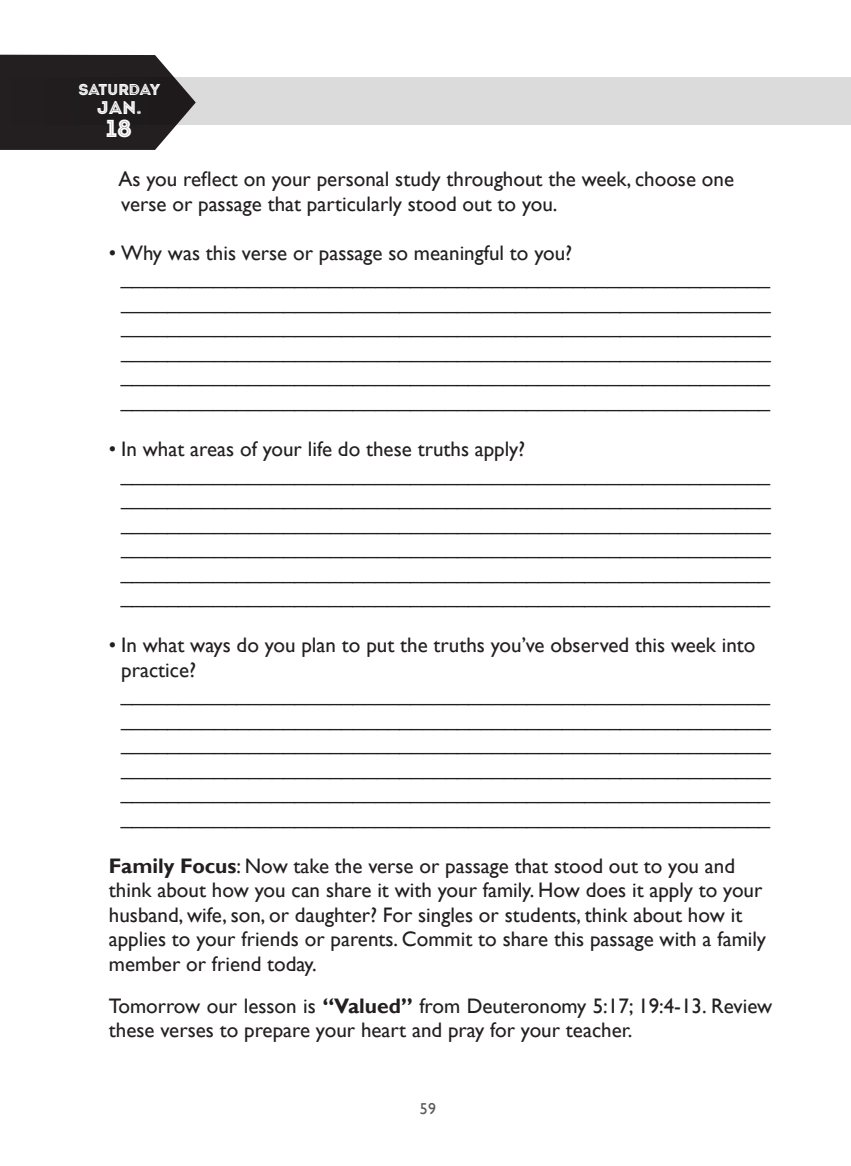
<style>
.page{position:relative;width:851px;height:1166px;background:#fff}
.page>*{position:absolute;margin:0;border:0;box-sizing:border-box;transform-origin:0 0}
.Week_of{font:24.5px "Intro Inline";color:#fff}
.Tabs{font:21px/24.5px "Gill Sans";color:#231f20}
.Text{font:21px/24.5px "Gill Sans";color:#231f20}
.Week_of-2{font:18.38px "Intro Inline";color:#fff}
.Week_of-3{font:15.75px "Intro Inline";letter-spacing:-.025em;color:#fff}
.t1{font:15.75px "Gill Sans";color:#57585a}
.s1{font-weight:700}
</style>
<div class="page">
<svg style="left:0;top:55px;width:177px;height:95px;background:#312e2f"></svg>
<svg style="left:0;top:77px;width:850px;height:48px;background:#b2b0b1"></svg>
<p class="Week_of-3" style="left:79px;top:80px;width:83px">SATURDAY</p>
<p class="Week_of-2" style="left:97px;top:97px;width:46px">JAN.</p>
<p class="Week_of" style="left:107px;top:114px;width:27px">18</p>
<p class="Tabs" style="left:118px;top:167px;width:617px">As you reflect on your personal study throughout the week, choose one verse or passage that particularly stood out to you.</p>
<p class="Tabs" style="left:109px;top:241px;width:464px">• Why was this verse or passage so meaningful to you?</p>
<p class="Tabs" style="left:121px;top:265px;width:651px;text-align:justify">________________________________________________________ ________________________________________________________ ________________________________________________________ ________________________________________________________</p>
<p class="Tabs" style="left:121px;top:363px;width:651px">________________________________________________________</p>
<p class="Tabs" style="left:121px;top:388px;width:651px">________________________________________________________</p>
<p class="Tabs" style="left:109px;top:437px;width:418px">• In what areas of your life do these truths apply?</p>
<p class="Tabs" style="left:121px;top:461px;width:651px;text-align:justify">________________________________________________________ ________________________________________________________ ________________________________________________________ ________________________________________________________</p>
<p class="Tabs" style="left:121px;top:559px;width:651px">________________________________________________________</p>
<p class="Tabs" style="left:121px;top:584px;width:651px">________________________________________________________</p>
<p class="Tabs" style="left:121px;top:633px;width:635px;text-indent:-12px">• In what ways do you plan to put the truths you’ve observed this week into practice?</p>
<p class="Tabs" style="left:121px;top:682px;width:651px;text-align:justify">________________________________________________________ ________________________________________________________ ________________________________________________________ ________________________________________________________</p>
<p class="Tabs" style="left:121px;top:780px;width:651px">________________________________________________________</p>
<p class="Tabs" style="left:121px;top:804px;width:651px">________________________________________________________</p>
<p class="Tabs" style="left:109px;top:853px;width:658px"><span class="s1">Family Focus</span>: Now take the verse or passage that stood out to you and think about how you can share it with your family. How does it apply to your husband, wife, son, or daughter? For singles or students, think about how it applies to your friends or parents. Commit to share this passage with a family member or friend today.</p>
<p class="Text" style="left:109px;top:994px;width:664px">Tomorrow our lesson is <span class="s1">“Valued”</span> from Deuteronomy 5:17; 19:4-13. Review these verses to prepare your heart and pray for your teacher.</p>
<p class="t1" style="left:420px;top:1099px;width:18px">59</p>
</div>
